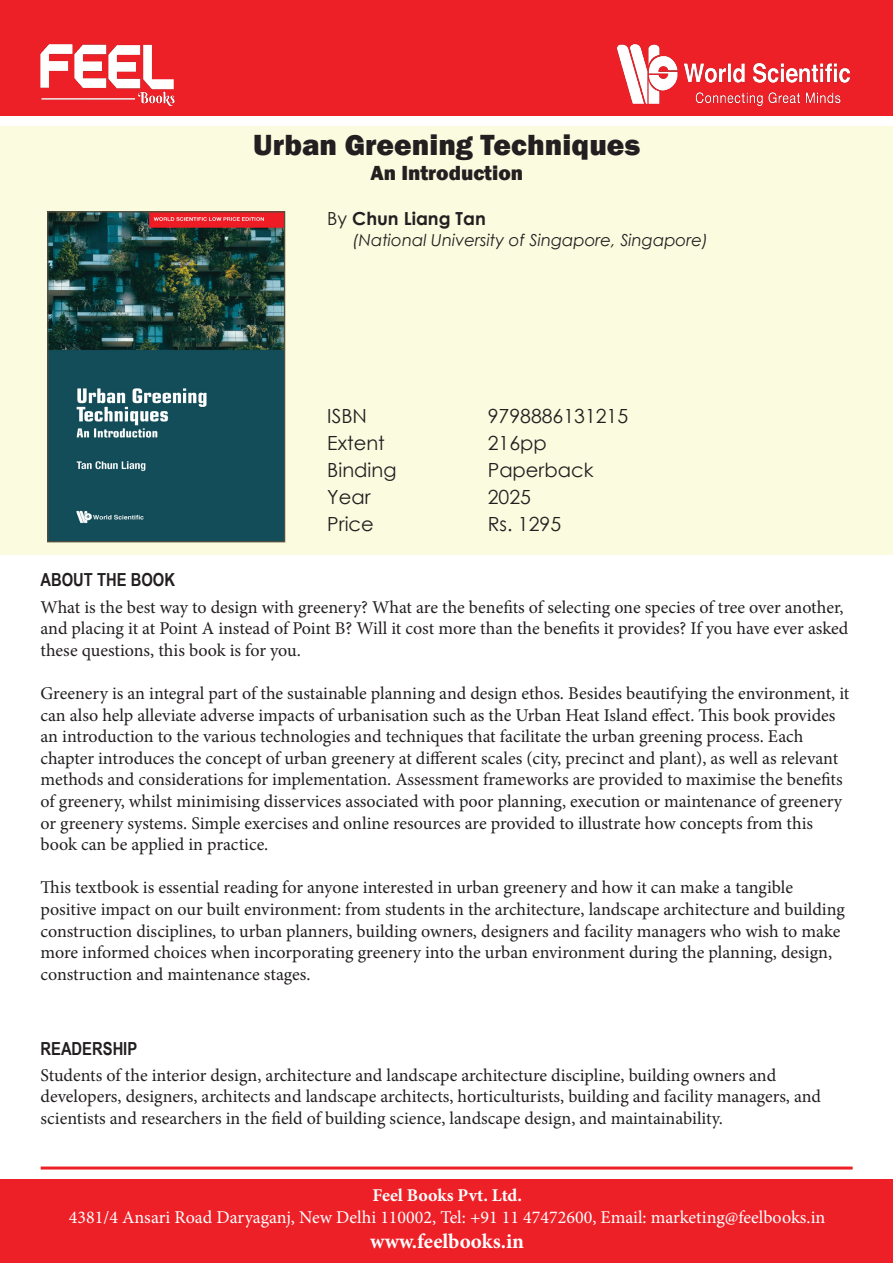
<style>
.page{position:relative;width:893px;height:1263px;background:#fff}
.page>*{position:absolute;margin:0;border:0;box-sizing:border-box;transform-origin:0 0}
.t1{font:800 30px "Franklin Gothic";color:#231f20}
.t2{font:700 21px "Minion Pro";color:#fff}
.t3{font:800 21px "Franklin Gothic";color:#231f20}
.t4{font:19.5px "Century Gothic";color:#231f20}
.Text{font:18px/21.6px "Minion Pro";color:#231f20}
.t5{font:18px "Minion Pro";color:#fff}
.t6{font:700 18px "Arial Narrow";color:#231f20}
.t7{font:700 18px "Minion Pro";color:#fff}
.t8{font:700 18px "Century Gothic";color:#231f20}
.t9{font:italic 16.5px "Century Gothic";color:#231f20}
.s1{font-weight:400}
</style>
<div class="page">
<div style="left:0;top:0;width:893px;height:115px;background:#ee2027"></div>
<img style="left:40px;top:44px;width:135px;height:62px">
<img style="left:616px;top:44px;width:235px;height:63px">
<div style="left:0;top:1179px;width:893px;height:84px;background:#ee2027"></div>
<div style="left:0;top:126px;width:893px;height:429px;background:#fbfbe0"></div>
<img style="left:49px;top:213px;width:234px;height:327px">
<div style="left:47px;top:211px;width:238px;height:331px;border:1px solid #524f3e"></div>
<hr style="left:41px;top:1166px;width:812px;height:3px;background:#ee2027">
<p class="t1" style="left:253px;top:125px;width:389px">Urban Greening Techniques</p>
<p class="t3" style="left:370px;top:159px;width:154px">An Introduction</p>
<p class="t8" style="left:327px;top:204px;width:160px"><span class="s1">By</span> Chun Liang Tan</p>
<p class="t9" style="left:353px;top:229px;width:357px">(National University of Singapore, Singapore)</p>
<p class="t4" style="left:327px;top:403px;width:41px">ISBN</p>
<p class="t4" style="left:488px;top:403px;width:142px">9798886131215</p>
<p class="t4" style="left:327px;top:430px;width:59px">Extent</p>
<p class="t4" style="left:488px;top:430px;width:61px">216pp</p>
<p class="t4" style="left:327px;top:457px;width:71px">Binding</p>
<p class="t4" style="left:488px;top:457px;width:107px">Paperback</p>
<p class="t4" style="left:327px;top:484px;width:45px">Year</p>
<p class="t4" style="left:488px;top:484px;width:45px">2025</p>
<p class="t4" style="left:327px;top:511px;width:48px">Price</p>
<p class="t4" style="left:488px;top:511px;width:75px">Rs. 1295</p>
<p class="t6" style="left:40px;top:566px;width:136px">ABOUT THE BOOK</p>
<p class="Text" style="left:40px;top:596px;width:809px">What is the best way to design with greenery? What are the benefits of selecting one species of tree over another, and placing it at Point A instead of Point B? Will it cost more than the benefits it provides? If you have ever asked these questions, this book is for you.</p>
<p class="Text" style="left:40px;top:682px;width:810px">Greenery is an integral part of the sustainable planning and design ethos. Besides beautifying the environment, it can also help alleviate adverse impacts of urbanisation such as the Urban Heat Island effect. This book provides an introduction to the various technologies and techniques that facilitate the urban greening process. Each chapter introduces the concept of urban greenery at different scales (city, precinct and plant), as well as relevant methods and considerations for implementation. Assessment frameworks are provided to maximise the benefits of greenery, whilst minimising disservices associated with poor planning, execution or maintenance of greenery or greenery systems. Simple exercises and online resources are provided to illustrate how concepts from this book can be applied in practice.</p>
<p class="Text" style="left:40px;top:877px;width:806px">This textbook is essential reading for anyone interested in urban greenery and how it can make a tangible positive impact on our built environment: from students in the architecture, landscape architecture and building construction disciplines, to urban planners, building owners, designers and facility managers who wish to make more informed choices when incorporating greenery into the urban environment during the planning, design, construction and maintenance stages.</p>
<p class="t6" style="left:40px;top:1035px;width:98px">READERSHIP</p>
<p class="Text" style="left:40px;top:1064px;width:782px">Students of the interior design, architecture and landscape architecture discipline, building owners and developers, designers, architects and landscape architects, horticulturists, building and facility managers, and scientists and researchers in the field of building science, landscape design, and maintainability.</p>
<p class="t7" style="left:372px;top:1182px;width:151px">Feel Books Pvt. Ltd.</p>
<p class="t5" style="left:69px;top:1205px;width:758px">4381/4 Ansari Road Daryaganj, New Delhi 110002, Tel: +91 11 47472600, Email: marketing@feelbooks.in</p>
<p class="t2" style="left:370px;top:1226px;width:156px">www.feelbooks.in</p>
</div>
